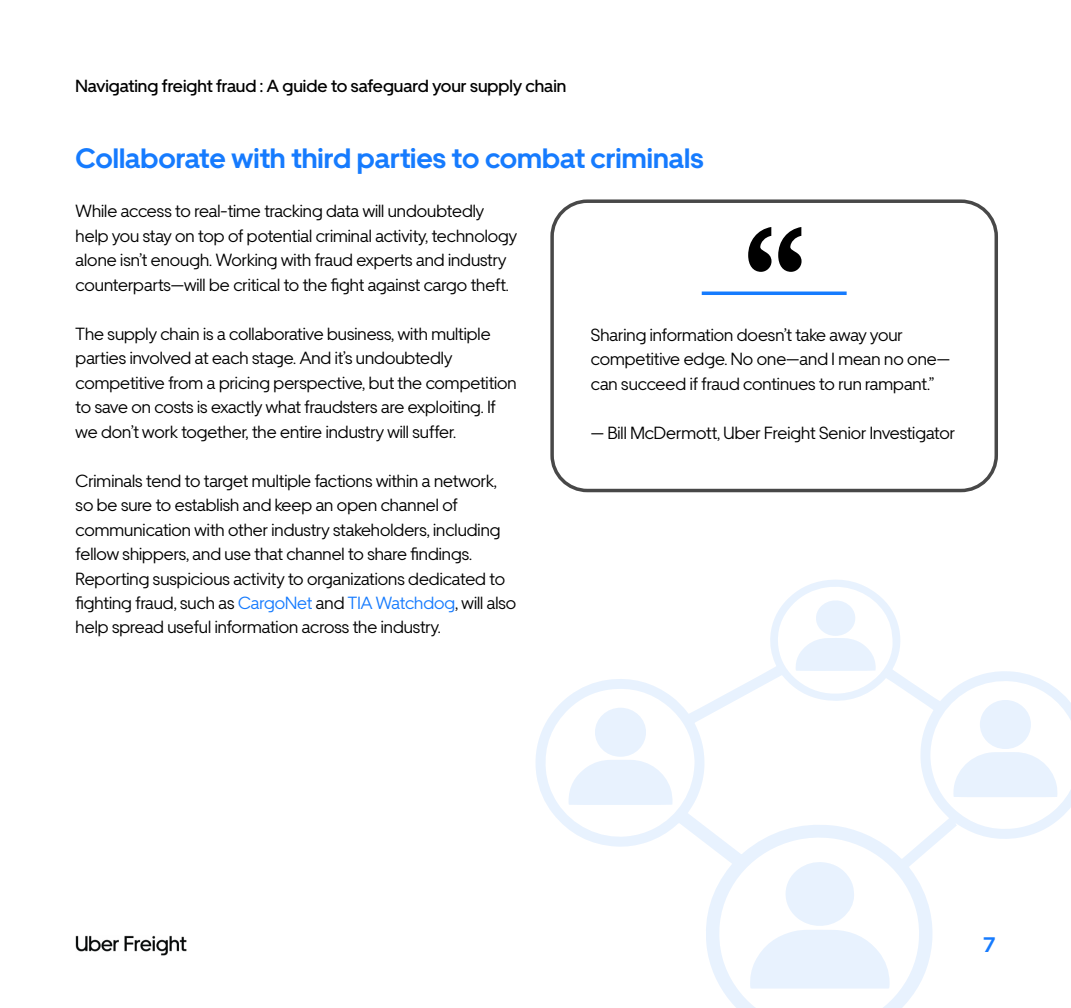
<style>
.page{position:relative;width:1071px;height:1008px;background:#fff}
.page>*{position:absolute;margin:0;border:0;box-sizing:border-box;transform-origin:0 0}
.t1{font:700 28px "Uber Move";color:#167bfe}
.t2{font:700 21px "Uber Move";color:#167bfe}
.t3{font:17.5px/24.5px "Uber Move";color:#000}
.t4{font:500 17.5px "Uber Move";color:#000}
.s1{color:#167bfe}
</style>
<div class="page">
<img style="left:76px;top:935px;width:110px;height:20px">
<div style="left:550px;top:199px;width:448px;height:293px;border:4px solid #000;border-radius:35px"></div>
<svg style="left:748px;top:227px;width:54px;height:45px"></svg>
<hr style="left:702px;top:292px;width:145px;height:3px;background:#167bfe">
<svg style="left:535px;top:580px;width:536px;height:428px"></svg>
<svg style="left:750px;top:861px;width:140px;height:128px"></svg>
<svg style="left:952px;top:752px;width:106px;height:45px"></svg>
<div style="left:980px;top:700px;width:51px;height:49px;background:#e8f2fe;border-radius:50%"></div>
<svg style="left:568px;top:760px;width:105px;height:45px"></svg>
<div style="left:595px;top:708px;width:51px;height:49px;background:#e8f2fe;border-radius:50%"></div>
<svg style="left:795px;top:598px;width:81px;height:73px"></svg>
<p class="t4" style="left:76px;top:75px;width:492px">Navigating freight fraud : A guide to safeguard your supply chain</p>
<h1 class="t1" style="left:76px;top:141px;width:630px">Collaborate with third parties to combat criminals</h1>
<p class="t3" style="left:76px;top:198px;width:443px">While access to real-time tracking data will undoubtedly help you stay on top of potential criminal activity, technology alone isn’t enough. Working with fraud experts and industry counterparts—will be critical to the fight against cargo theft.</p>
<p class="t3" style="left:76px;top:321px;width:443px">The supply chain is a collaborative business, with multiple parties involved at each stage. And it’s undoubtedly competitive from a pricing perspective, but the competition to save on costs is exactly what fraudsters are exploiting. If we don’t work together, the entire industry will suffer.</p>
<p class="t3" style="left:76px;top:468px;width:442px">Criminals tend to target multiple factions within a network, so be sure to establish and keep an open channel of communication with other industry stakeholders, including fellow shippers, and use that channel to share findings.<br>Reporting suspicious activity to organizations dedicated to fighting fraud, such as <span class="s1">CargoNet</span> and <span class="s1">TIA Watchdog</span>, will also help spread useful information across the industry.</p>
<p class="t3" style="left:591px;top:322px;width:361px">Sharing information doesn’t take away your competitive edge. No one—and I mean no one— can succeed if fraud continues to run rampant.”</p>
<p class="t3" style="left:591px;top:420px;width:366px">— Bill McDermott, Uber Freight Senior Investigator</p>
<p class="t2" style="left:984px;top:931px;width:13px">7</p>
</div>
